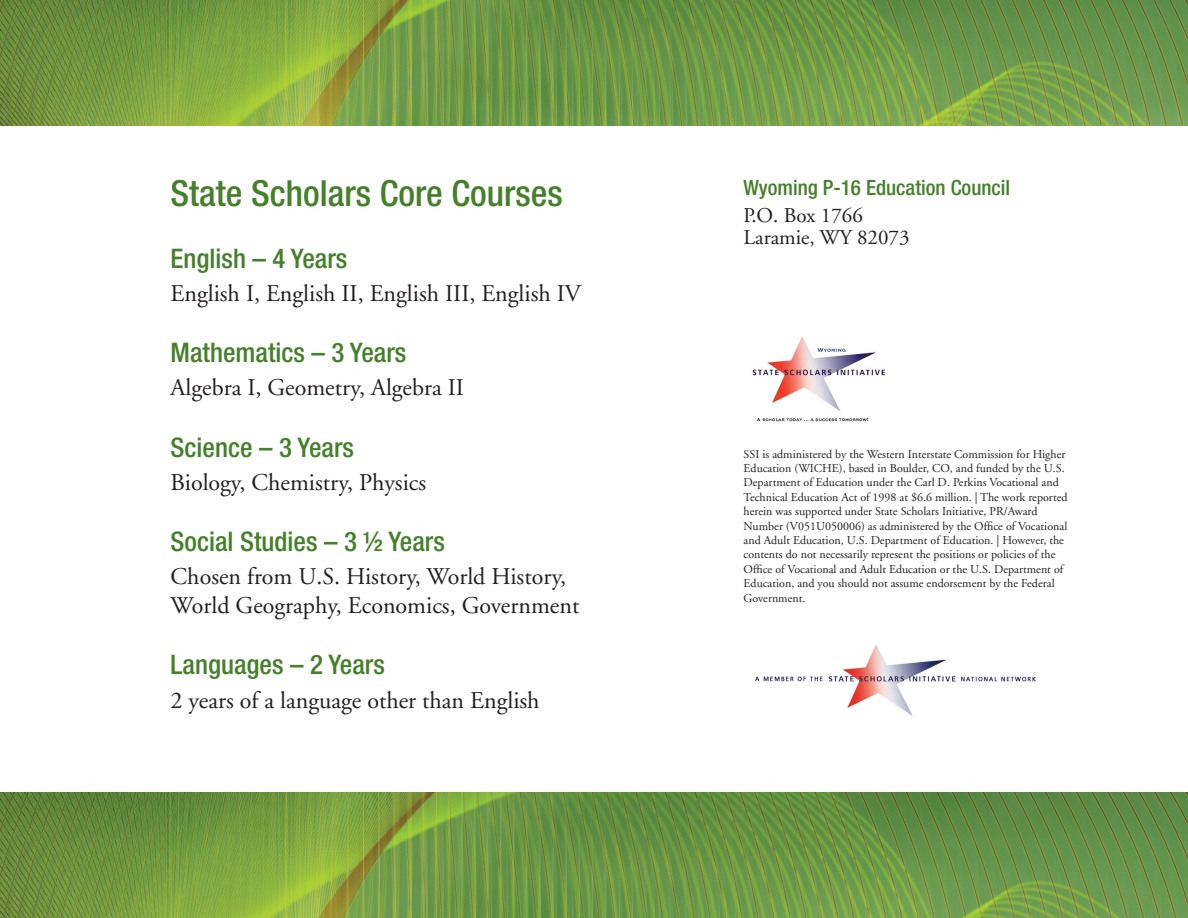
<style>
.page{position:relative;width:1188px;height:918px;background:#fff}
.page>*{position:absolute;margin:0;border:0;box-sizing:border-box;transform-origin:0 0}
.t1{font:500 condensed 36px "Helvetica Neue LT Std";color:#45802a}
.t2{font:500 condensed 27px "Helvetica Neue LT Std";color:#45802a}
.t3{font:24px/28.8px "Adobe Garamond";color:#231f20}
.t4{font:500 condensed 21px "Helvetica Neue LT Std";color:#45802a}
.t5{font:21px/22.5px "Adobe Garamond";color:#231f20}
.t6{font:12px/14.4px "Adobe Garamond";color:#231f20}
</style>
<div class="page">
<img style="left:752px;top:336px;width:134px;height:86px">
<img style="left:755px;top:645px;width:281px;height:71px">
<img style="left:0;top:0;width:1188px;height:126px">
<img style="left:0;top:792px;width:1188px;height:126px">
<h1 class="t1" style="left:171px;top:172px;width:394px">State Scholars Core Courses</h1>
<h2 class="t2" style="left:171px;top:242px;width:178px">English – 4 Years</h2>
<h3 class="t3" style="left:171px;top:279px;width:412px">English I, English II, English III, English IV</h3>
<h2 class="t2" style="left:171px;top:336px;width:237px">Mathematics – 3 Years</h2>
<h3 class="t3" style="left:171px;top:374px;width:295px">Algebra I, Geometry, Algebra II</h3>
<h2 class="t2" style="left:171px;top:431px;width:185px">Science – 3 Years</h2>
<h3 class="t3" style="left:171px;top:468px;width:257px">Biology, Chemistry, Physics</h3>
<h2 class="t2" style="left:171px;top:525px;width:276px">Social Studies – 3 ½ Years</h2>
<h3 class="t3" style="left:171px;top:563px;width:410px">Chosen from U.S. History, World History,<br>World Geography, Economics, Government</h3>
<h2 class="t2" style="left:171px;top:649px;width:216px">Languages – 2 Years</h2>
<h3 class="t3" style="left:171px;top:686px;width:370px">2 years of a language other than English</h3>
<h3 class="t4" style="left:744px;top:175px;width:268px">Wyoming P-16 Education Council</h3>
<h3 class="t5" style="left:744px;top:205px;width:167px">P.O. Box 1766<br>Laramie, WY 82073</h3>
<p class="t6" style="left:744px;top:447px;width:325px">SSI is administered by the Western Interstate Commission for Higher Education (WICHE), based in Boulder, CO, and funded by the U.S.<br>Department of Education under the Carl D. Perkins Vocational and Technical Education Act of 1998 at $6.6 million. | The work reported herein was supported under State Scholars Initiative, PR/Award Number (V051U050006) as administered by the Office of Vocational and Adult Education, U.S. Department of Education. | However, the contents do not necessarily represent the positions or policies of the Office of Vocational and Adult Education or the U.S. Department of Education, and you should not assume endorsement by the Federal Government.</p>
</div>
